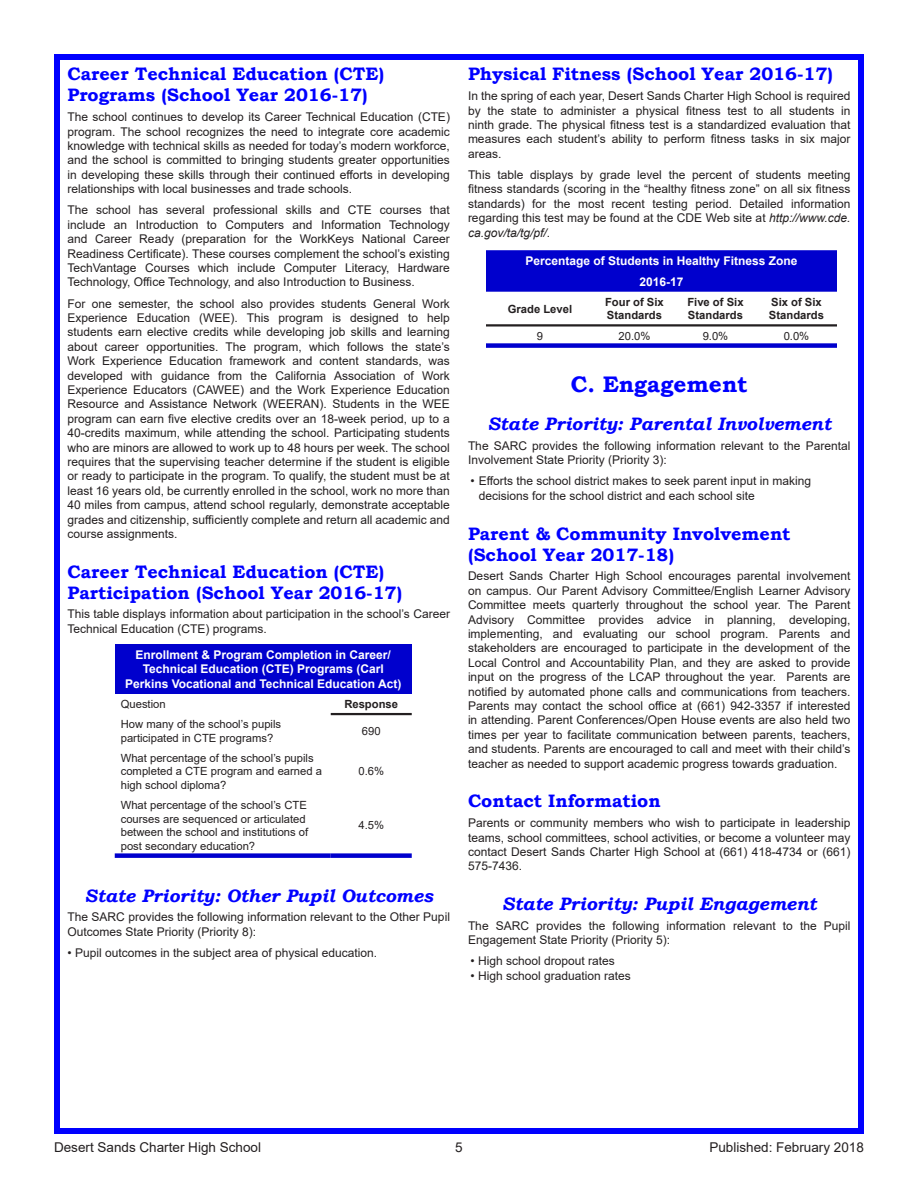
<style>
.page{position:relative;width:918px;height:1188px;background:#fff}
.page>*{position:absolute;margin:0;border:0;box-sizing:border-box;transform-origin:0 0}
.Element_Header{font:700 22.5px "Bookman Old Style";color:#00f}
.Element_Header-2{font:700 18px/21px "Bookman Old Style";color:#00f}
.Element_Header-3{font:italic 700 18px "Bookman Old Style";color:#00f}
.t1{font:13.5px "Arial";color:#231f20}
.Body_Text_-_Left_Jus{font:12px/14.4px "Arial";color:#231f20;text-align:justify}
.t2{font:700 12px/14.4px "Arial";color:#fff;text-align:center}
.Bullets_-_Cell_Inden{font:12px/14.4px "Arial";color:#231f20}
.t3{font:11.25px/13.5px "Arial";color:#231f20}
.t4{font:700 11.25px/13.5px "Arial";color:#231f20}
.s1{font-style:italic}
</style>
<div class="page">
<div style="left:54px;top:54px;width:810px;height:1080px;border:6px solid #00f"></div>
<div style="left:115px;top:644px;width:297px;height:50px;background:#0000cd"></div>
<hr style="left:331px;top:713px;width:81px;height:2px;background:#231f20">
<div style="left:115px;top:853px;width:216px;height:5px;background:#0000cd"></div>
<div style="left:331px;top:853px;width:81px;height:5px;background:#0000cd"></div>
<div style="left:486px;top:250px;width:351px;height:42px;background:#0000cd"></div>
<hr style="left:756px;top:324px;width:81px;height:3px;background:#231f20">
<hr style="left:675px;top:324px;width:81px;height:3px;background:#231f20">
<hr style="left:594px;top:324px;width:81px;height:3px;background:#231f20">
<hr style="left:486px;top:324px;width:108px;height:3px;background:#231f20">
<div style="left:486px;top:343px;width:108px;height:5px;background:#0000cd"></div>
<div style="left:594px;top:343px;width:81px;height:5px;background:#0000cd"></div>
<div style="left:675px;top:343px;width:81px;height:5px;background:#0000cd"></div>
<div style="left:756px;top:343px;width:81px;height:5px;background:#0000cd"></div>
<p class="Element_Header-2" style="left:68px;top:64px;width:318px">Career Technical Education (CTE)<br>Programs (School Year 2016-17)</p>
<p class="Body_Text_-_Left_Jus" style="left:68px;top:110px;width:384px">The school continues to develop its Career Technical Education (CTE) program. The school recognizes the need to integrate core academic knowledge with technical skills as needed for today’s modern workforce, and the school is committed to bringing students greater opportunities in developing these skills through their continued efforts in developing relationships with local businesses and trade schools.</p>
<p class="Body_Text_-_Left_Jus" style="left:68px;top:203px;width:384px">The school has several professional skills and CTE courses that include an Introduction to Computers and Information Technology and Career Ready (preparation for the WorkKeys National Career Readiness Certificate). These courses complement the school’s existing TechVantage Courses which include Computer Literacy, Hardware Technology, Office Technology, and also Introduction to Business.</p>
<p class="Body_Text_-_Left_Jus" style="left:68px;top:296px;width:384px">For one semester, the school also provides students General Work Experience Education (WEE). This program is designed to help students earn elective credits while developing job skills and learning about career opportunities. The program, which follows the state’s Work Experience Education framework and content standards, was developed with guidance from the California Association of Work Experience Educators (CAWEE) and the Work Experience Education Resource and Assistance Network (WEERAN). Students in the WEE program can earn five elective credits over an 18-week period, up to a 40-credits maximum, while attending the school. Participating students who are minors are allowed to work up to 48 hours per week. The school requires that the supervising teacher determine if the student is eligible or ready to participate in the program. To qualify, the student must be at least 16 years old, be currently enrolled in the school, work no more than 40 miles from campus, attend school regularly, demonstrate acceptable grades and citizenship, sufficiently complete and return all academic and course assignments.</p>
<p class="Element_Header-2" style="left:68px;top:561px;width:336px">Career Technical Education (CTE)<br>Participation (School Year 2016-17)</p>
<p class="Body_Text_-_Left_Jus" style="left:68px;top:607px;width:384px">This table displays information about participation in the school’s Career<br>Technical Education (CTE) programs.</p>
<p class="t2" style="left:125px;top:648px;width:278px">Enrollment &amp; Program Completion in Career/<br>Technical Education (CTE) Programs (Carl<br>Perkins Vocational and Technical Education Act)</p>
<p class="t3" style="left:121px;top:697px;width:47px">Question</p>
<p class="t4" style="left:344px;top:698px;width:55px">Response</p>
<p class="t3" style="left:121px;top:717px;width:162px">How many of the school’s pupils participated in CTE programs?</p>
<p class="t3" style="left:362px;top:724px;width:20px">690</p>
<p class="t3" style="left:121px;top:751px;width:203px">What percentage of the school’s pupils completed a CTE program and earned a high school diploma?</p>
<p class="t3" style="left:358px;top:765px;width:27px">0.6%</p>
<p class="t3" style="left:121px;top:798px;width:189px">What percentage of the school’s CTE courses are sequenced or articulated between the school and institutions of post secondary education?</p>
<p class="t3" style="left:358px;top:819px;width:27px">4.5%</p>
<p class="Element_Header-3" style="left:85px;top:882px;width:350px">State Priority: Other Pupil Outcomes</p>
<p class="Body_Text_-_Left_Jus" style="left:68px;top:910px;width:384px">The SARC provides the following information relevant to the Other Pupil<br>Outcomes State Priority (Priority 8):</p>
<p class="Body_Text_-_Left_Jus" style="left:68px;top:945px;width:311px">• Pupil outcomes in the subject area of physical education.</p>
<p class="Element_Header-2" style="left:468px;top:64px;width:367px">Physical Fitness (School Year 2016-17)</p>
<p class="Body_Text_-_Left_Jus" style="left:468px;top:89px;width:384px">In the spring of each year, Desert Sands Charter High School is required by the state to administer a physical fitness test to all students in ninth grade. The physical fitness test is a standardized evaluation that measures each student’s ability to perform fitness tasks in six major areas.</p>
<p class="Body_Text_-_Left_Jus" style="left:468px;top:167px;width:384px">This table displays by grade level the percent of students meeting fitness standards (scoring in the “healthy fitness zone” on all six fitness standards) for the most recent testing period. Detailed information regarding this test may be found at the CDE Web site at <span class="s1">http://www.cde. ca.gov/ta/tg/pf/</span>.</p>
<p class="t2" style="left:525px;top:251px;width:274px;line-height:20.7px">Percentage of Students in Healthy Fitness Zone<br>2016-17</p>
<p class="t4" style="left:508px;top:302px;width:66px">Grade Level</p>
<p class="t4" style="left:605px;top:295px;width:60px">Four of Six<br>Standards</p>
<p class="t4" style="left:687px;top:295px;width:58px">Five of Six<br>Standards</p>
<p class="t4" style="left:769px;top:295px;width:57px">Six of Six<br>Standards</p>
<p class="t3" style="left:537px;top:329px;width:8px">9</p>
<p class="t3" style="left:619px;top:329px;width:33px">20.0%</p>
<p class="t3" style="left:703px;top:329px;width:27px">9.0%</p>
<p class="t3" style="left:784px;top:329px;width:27px">0.0%</p>
<p class="Element_Header" style="left:571px;top:368px;width:178px">C. Engagement</p>
<p class="Element_Header-3" style="left:487px;top:411px;width:345px">State Priority: Parental Involvement</p>
<p class="Body_Text_-_Left_Jus" style="left:468px;top:438px;width:384px">The SARC provides the following information relevant to the Parental<br>Involvement State Priority (Priority 3):</p>
<p class="Bullets_-_Cell_Inden" style="left:479px;top:474px;width:334px;text-indent:-8px">• Efforts the school district makes to seek parent input in making decisions for the school district and each school site</p>
<p class="Element_Header-2" style="left:468px;top:523px;width:324px">Parent &amp; Community Involvement (School Year 2017-18)</p>
<p class="Body_Text_-_Left_Jus" style="left:468px;top:569px;width:384px">Desert Sands Charter High School encourages parental involvement on campus. Our Parent Advisory Committee/English Learner Advisory Committee meets quarterly throughout the school year. The Parent Advisory Committee provides advice in planning, developing, implementing, and evaluating our school program. Parents and stakeholders are encouraged to participate in the development of the Local Control and Accountability Plan, and they are asked to provide input on the progress of the LCAP throughout the year. Parents are notified by automated phone calls and communications from teachers.<br>Parents may contact the school office at (661) 942-3357 if interested in attending. Parent Conferences/Open House events are also held two times per year to facilitate communication between parents, teachers, and students. Parents are encouraged to call and meet with their child’s teacher as needed to support academic progress towards graduation.</p>
<p class="Element_Header-2" style="left:468px;top:791px;width:194px">Contact Information</p>
<p class="Body_Text_-_Left_Jus" style="left:468px;top:816px;width:384px">Parents or community members who wish to participate in leadership teams, school committees, school activities, or become a volunteer may contact Desert Sands Charter High School at (661) 418-4734 or (661)<br>575-7436.</p>
<p class="Element_Header-3" style="left:502px;top:891px;width:316px">State Priority: Pupil Engagement</p>
<p class="Body_Text_-_Left_Jus" style="left:468px;top:918px;width:384px">The SARC provides the following information relevant to the Pupil<br>Engagement State Priority (Priority 5):</p>
<p class="Bullets_-_Cell_Inden" style="left:471px;top:954px;width:146px">• High school dropout rates</p>
<p class="Bullets_-_Cell_Inden" style="left:471px;top:968px;width:162px">• High school graduation rates</p>
<p class="t1" style="left:54px;top:1138px;width:209px">Desert Sands Charter High School</p>
<p class="t1" style="left:455px;top:1138px;width:9px">5</p>
<p class="t1" style="left:709px;top:1138px;width:156px">Published: February 2018</p>
</div>
